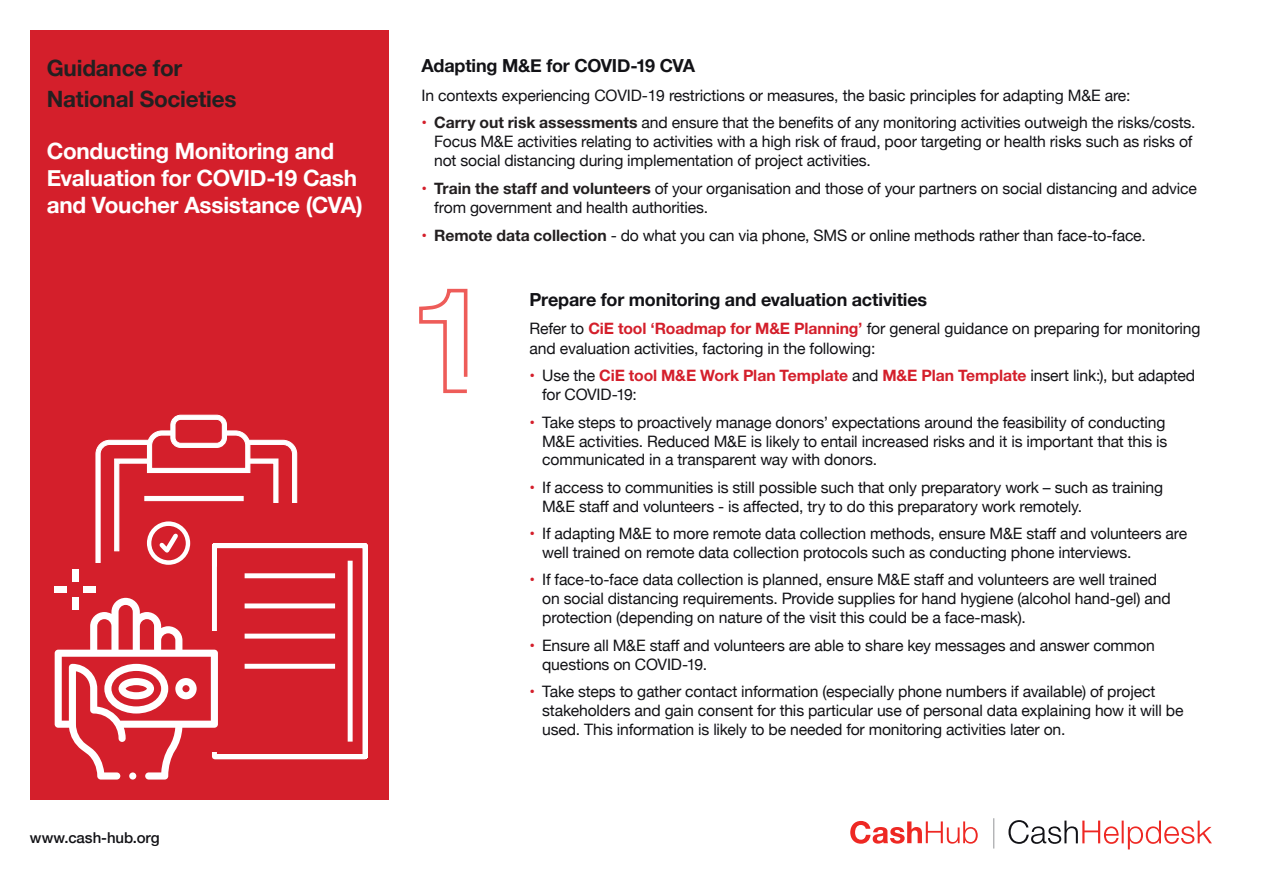
<style>
.page{position:relative;width:1263px;height:893px;background:#fff}
.page>*{position:absolute;margin:0;border:0;box-sizing:border-box;transform-origin:0 0}
.t1{font:700 22.5px/27px "Helvetica Neue";letter-spacing:-.01em;color:#fff}
.t2{font:700 22.5px/30.6px "Helvetica Neue";letter-spacing:-.01em;color:#231f20}
.Body_copy_-_Shadow_b{font:700 18px "Helvetica Neue";letter-spacing:-.01em;color:#121216}
.Body_copy_-_Shadow_b-2{font:15.75px/18.9px "Helvetica Neue";letter-spacing:-.01em;color:#121216}
.t3{font:500 15px "Helvetica Neue";letter-spacing:-.005em;color:#121216}
.s1{color:#d41f2b}
.s2{font-family:"Helvetica Neue LT Pro";font-weight:700;color:#231f20}
.s3{font-family:"Helvetica Neue LT Pro";font-weight:700;color:#d41f2b}
</style>
<div class="page">
<div style="left:31px;top:30px;width:358px;height:769px;background:#d41f2b"></div>
<svg style="left:419px;top:288px;width:49px;height:106px"></svg>
<svg style="left:55px;top:414px;width:313px;height:365px"></svg>
<svg style="left:850px;top:821px;width:128px;height:23px"></svg>
<svg style="left:1008px;top:820px;width:204px;height:29px"></svg>
<hr style="left:993px;top:818px;width:1px;height:30px;background:#939598">
<p class="t2" style="left:47px;top:53px;width:191px">Guidance for<br>National Societies</p>
<p class="t1" style="left:47px;top:138px;width:318px">Conducting Monitoring and<br>Evaluation for COVID-19 Cash and Voucher Assistance (CVA)</p>
<p class="t3" style="left:30px;top:826px;width:131px">www.cash-hub.org</p>
<p class="Body_copy_-_Shadow_b" style="left:421px;top:51px;width:275px">Adapting M&amp;E for COVID-19 CVA</p>
<p class="Body_copy_-_Shadow_b-2" style="left:421px;top:87px;width:711px">In contexts experiencing COVID-19 restrictions or measures, the basic principles for adapting M&amp;E are:</p>
<p class="Body_copy_-_Shadow_b-2" style="left:434px;top:114px;width:763px;text-indent:-13px"><span class="s1">•</span> <span class="s2">Carry out risk assessments</span> and ensure that the benefits of any monitoring activities outweigh the risks/costs.<br>Focus M&amp;E activities relating to activities with a high risk of fraud, poor targeting or health risks such as risks of not social distancing during implementation of project activities.</p>
<p class="Body_copy_-_Shadow_b-2" style="left:434px;top:180px;width:764px;text-indent:-13px"><span class="s1">•</span> <span class="s2">Train the staff and volunteers</span> of your organisation and those of your partners on social distancing and advice from government and health authorities.</p>
<p class="Body_copy_-_Shadow_b-2" style="left:421px;top:226px;width:726px"><span class="s1">•</span> <span class="s2">Remote data collection</span> - do what you can via phone, SMS or online methods rather than face-to-face.</p>
<p class="Body_copy_-_Shadow_b" style="left:529px;top:286px;width:399px">Prepare for monitoring and evaluation activities</p>
<p class="Body_copy_-_Shadow_b-2" style="left:529px;top:320px;width:672px;line-height:19.5px">Refer to <span class="s3">CiE tool ‘Roadmap for M&amp;E Planning’</span> for general guidance on preparing for monitoring and evaluation activities, factoring in the following:</p>
<p class="Body_copy_-_Shadow_b-2" style="left:542px;top:367px;width:654px;text-indent:-13px"><span class="s1">•</span> Use the <span class="s3">CiE tool M&amp;E Work Plan Template</span> and <span class="s3">M&amp;E Plan Template</span> insert link:), but adapted for COVID-19:</p>
<p class="Body_copy_-_Shadow_b-2" style="left:542px;top:413px;width:627px;text-align:justify;text-indent:-13px"><span class="s1">•</span> Take steps to proactively manage donors’ expectations around the feasibility of conducting M&amp;E activities. Reduced M&amp;E is likely to entail increased risks and it is important that this is communicated in a transparent way with donors.</p>
<p class="Body_copy_-_Shadow_b-2" style="left:542px;top:479px;width:622px;text-indent:-13px"><span class="s1">•</span> If access to communities is still possible such that only preparatory work – such as training<br>M&amp;E staff and volunteers - is affected, try to do this preparatory work remotely.</p>
<p class="Body_copy_-_Shadow_b-2" style="left:542px;top:525px;width:647px;text-indent:-13px"><span class="s1">•</span> If adapting M&amp;E to more remote data collection methods, ensure M&amp;E staff and volunteers are well trained on remote data collection protocols such as conducting phone interviews.</p>
<p class="Body_copy_-_Shadow_b-2" style="left:542px;top:571px;width:630px;text-indent:-13px"><span class="s1">•</span> If face-to-face data collection is planned, ensure M&amp;E staff and volunteers are well trained on social distancing requirements. Provide supplies for hand hygiene (alcohol hand-gel) and protection (depending on nature of the visit this could be a face-mask).</p>
<p class="Body_copy_-_Shadow_b-2" style="left:542px;top:636px;width:614px;text-indent:-13px"><span class="s1">•</span> Ensure all M&amp;E staff and volunteers are able to share key messages and answer common questions on COVID-19.</p>
<p class="Body_copy_-_Shadow_b-2" style="left:542px;top:683px;width:643px;text-indent:-13px"><span class="s1">•</span> Take steps to gather contact information (especially phone numbers if available) of project stakeholders and gain consent for this particular use of personal data explaining how it will be used. This information is likely to be needed for monitoring activities later on.</p>
</div>
